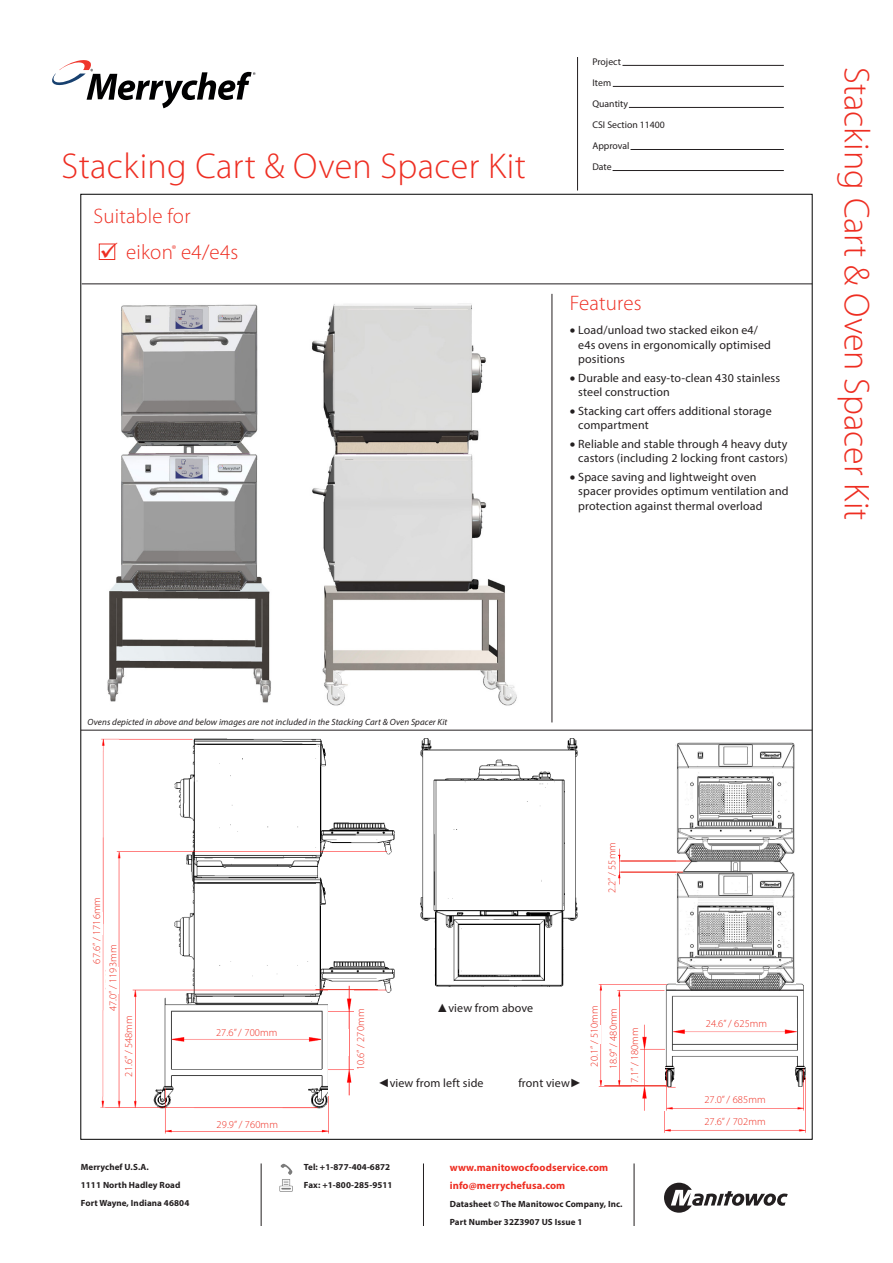
<style>
.page{position:relative;width:893px;height:1263px;background:#fff}
.page>*{position:absolute;margin:0;border:0;box-sizing:border-box;transform-origin:0 0}
.txt{font:300 36px "Myriad Pro";letter-spacing:.01em;color:#ee2e22}
.Hdr{font:300 36px "Myriad Pro";color:#ee2e22}
.t1{font:300 21px "Myriad Pro";letter-spacing:.01em;color:#ee2e22}
.txt-2{font:12px/14.4px "Myriad Pro";letter-spacing:.01em;color:#231f20}
.txt-3{font:300 10.5px "Myriad Pro";letter-spacing:.01em;color:#ee2e22}
.t2{font:700 10.5px/18px "Myriad Pro";letter-spacing:.01em;color:#ee2e22}
.t3{font:9.75px/21px "Myriad Pro";color:#231f20}
.signOff{font:700 9px/18px "Myriad Pro";letter-spacing:.01em;color:#231f20}
.txt-4{font:italic 9px "Myriad Pro";letter-spacing:.01em;color:#231f20}
.s1{font-family:"Arial"}
</style>
<div class="page">
<hr style="left:261px;top:1163px;width:1px;height:63px;background:#231f20">
<hr style="left:423px;top:1163px;width:1px;height:63px;background:#231f20">
<hr style="left:634px;top:1163px;width:1px;height:63px;background:#231f20">
<svg style="left:52px;top:60px;width:203px;height:48px"></svg>
<svg style="left:664px;top:1183px;width:124px;height:30px"></svg>
<hr style="left:82px;top:283px;width:730px;height:1px;background:#231f20">
<hr style="left:552px;top:294px;width:1px;height:428px;background:#231f20">
<hr style="left:81px;top:730px;width:731px;height:1px;background:#231f20">
<img style="left:280px;top:1163px;width:13px;height:28px">
<hr style="left:577px;top:57px;width:1px;height:134px;background:#231f20">
<hr style="left:622px;top:65px;width:162px;height:1px;background:#231f20">
<hr style="left:613px;top:86px;width:171px;height:1px;background:#231f20">
<hr style="left:629px;top:107px;width:155px;height:1px;background:#231f20">
<hr style="left:630px;top:149px;width:154px;height:1px;background:#231f20">
<hr style="left:613px;top:170px;width:171px;height:1px;background:#231f20">
<svg style="left:99px;top:244px;width:16px;height:16px"></svg>
<img style="left:107px;top:304px;width:164px;height:399px">
<img style="left:312px;top:303px;width:205px;height:403px">
<img style="left:598px;top:745px;width:208px;height:388px">
<img style="left:100px;top:738px;width:295px;height:396px">
<img style="left:420px;top:738px;width:158px;height:249px">
<img style="left:172px;top:1025px;width:149px;height:18px">
<img style="left:329px;top:985px;width:25px;height:110px">
<img style="left:632px;top:1025px;width:32px;height:85px">
<img style="left:673px;top:1019px;width:123px;height:16px">
<div style="left:234px;top:1111px;width:27px;height:18px;background:#fff"></div>
<div style="left:233px;top:1020px;width:28px;height:18px;background:#fff"></div>
<div style="left:333px;top:1029px;width:15px;height:27px;background:#fff"></div>
<div style="left:122px;top:1034px;width:13px;height:26px;background:#fff"></div>
<div style="left:88px;top:912px;width:15px;height:23px;background:#fff"></div>
<div style="left:107px;top:967px;width:12px;height:26px;background:#fff"></div>
<div style="left:581px;top:1026px;width:19px;height:18px;background:#fff"></div>
<div style="left:605px;top:1024px;width:14px;height:27px;background:#fff"></div>
<div style="left:721px;top:1111px;width:27px;height:18px;background:#fff"></div>
<div style="left:721px;top:1088px;width:27px;height:18px;background:#fff"></div>
<div style="left:716px;top:1011px;width:37px;height:18px;background:#fff"></div>
<div style="left:626px;top:1054px;width:17px;height:27px;background:#fff"></div>
<div style="left:597px;top:857px;width:22px;height:18px;background:#fff"></div>
<img style="left:676px;top:742px;width:120px;height:250px">
<hr style="left:621px;top:861px;width:69px;height:1px;background:#ee2e22">
<hr style="left:621px;top:872px;width:62px;height:1px;background:#ee2e22">
<hr style="left:666px;top:990px;width:137px;height:1px;background:#231f20">
<hr style="left:315px;top:989px;width:63px;height:1px;background:#ee2e22">
<hr style="left:604px;top:1085px;width:62px;height:1px;background:#ee2e22">
<svg style="left:101px;top:243px;width:15px;height:15px"></svg>
<p class="txt" style="left:62px;top:144px;width:466px">Stacking Cart &amp; Oven Spacer Kit</p>
<h2 class="t1" style="left:94px;top:203px;width:98px">Suitable for</h2>
<p class="t1" style="left:126px;top:239px;width:114px">eikon<sup>®</sup> e4/e4s</p>
<p class="t3" style="left:592px;top:51px;width:74px">Project<br>Item<br>Quantity<br>CSI Section 11400<br>Approval<br>Date</p>
<p class="t1" style="left:570px;top:290px;width:73px">Features</p>
<p class="txt-2" style="left:578px;top:323px;width:194px;text-indent:-9px">• Load/unload two stacked eikon e4/ e4s ovens in ergonomically optimised positions</p>
<p class="txt-2" style="left:578px;top:370px;width:203px;text-indent:-9px">• Durable and easy-to-clean 430 stainless steel construction</p>
<p class="txt-2" style="left:578px;top:403px;width:195px;text-indent:-9px">• Stacking cart offers additional storage compartment</p>
<p class="txt-2" style="left:570px;top:437px;width:219px;text-align:right">• Reliable and stable through 4 heavy duty castors (including 2 locking front castors)</p>
<p class="txt-2" style="left:578px;top:470px;width:212px;text-indent:-9px">• Space saving and lightweight oven spacer provides optimum ventilation and protection against thermal overload</p>
<p class="Hdr" style="left:878px;top:67px;width:455px;rotate:90deg">Stacking Cart &amp; Oven Spacer Kit</p>
<p class="txt-4" style="left:88px;top:716px;width:361px">Ovens depicted in above and below images are not included in the Stacking Cart &amp; Oven Spacer Kit</p>
<p class="txt-3" style="left:90px;top:963px;width:68px;rotate:-90deg">67.6” / 1716mm</p>
<p class="txt-3" style="left:107px;top:1011px;width:68px;rotate:-90deg">47.0” / 1193mm</p>
<p class="txt-3" style="left:122px;top:1076px;width:63px;rotate:-90deg">21.6” / 548mm</p>
<p class="txt-3" style="left:216px;top:1026px;width:63px">27.6” / 700mm</p>
<p class="txt-3" style="left:605px;top:893px;width:52px;rotate:-90deg">2.2” / 55mm</p>
<p class="txt-3" style="left:354px;top:1070px;width:63px;rotate:-90deg">10.6” / 270mm</p>
<p class="txt-2" style="left:436px;top:1001px;width:98px"><span class="s1">▲</span>view from above</p>
<p class="txt-2" style="left:378px;top:1075px;width:107px"><span class="s1">◄</span>view from left side</p>
<p class="txt-2" style="left:518px;top:1075px;width:65px">front view<span class="s1">►</span></p>
<p class="txt-3" style="left:588px;top:1066px;width:63px;rotate:-90deg">20.1” / 510mm</p>
<p class="txt-3" style="left:607px;top:1069px;width:63px;rotate:-90deg">18.9” / 480mm</p>
<p class="txt-3" style="left:628px;top:1083px;width:58px;rotate:-90deg">7.1” / 180mm</p>
<p class="txt-3" style="left:217px;top:1118px;width:63px">29.9” / 760mm</p>
<p class="signOff" style="left:81px;top:1158px;width:110px">Merrychef U.S.A.<br>1111 North Hadley Road<br>Fort Wayne, Indiana 46804</p>
<p class="signOff" style="left:304px;top:1158px;width:90px">Tel: +1-877-404-6872<br>Fax: +1-800-285-9511</p>
<p class="t2" style="left:450px;top:1157px;width:160px">www.manitowocfoodservice.com info@merrychefusa.com</p>
<p class="signOff" style="left:450px;top:1194px;width:174px">Datasheet © The Manitowoc Company, Inc.<br>Part Number 32Z3907 US Issue 1</p>
<p class="txt-3" style="left:706px;top:1017px;width:63px">24.6” / 625mm</p>
<p class="txt-3" style="left:704px;top:1093px;width:63px">27.0” / 685mm</p>
<p class="txt-3" style="left:704px;top:1115px;width:63px">27.6” / 702mm</p>
</div>
